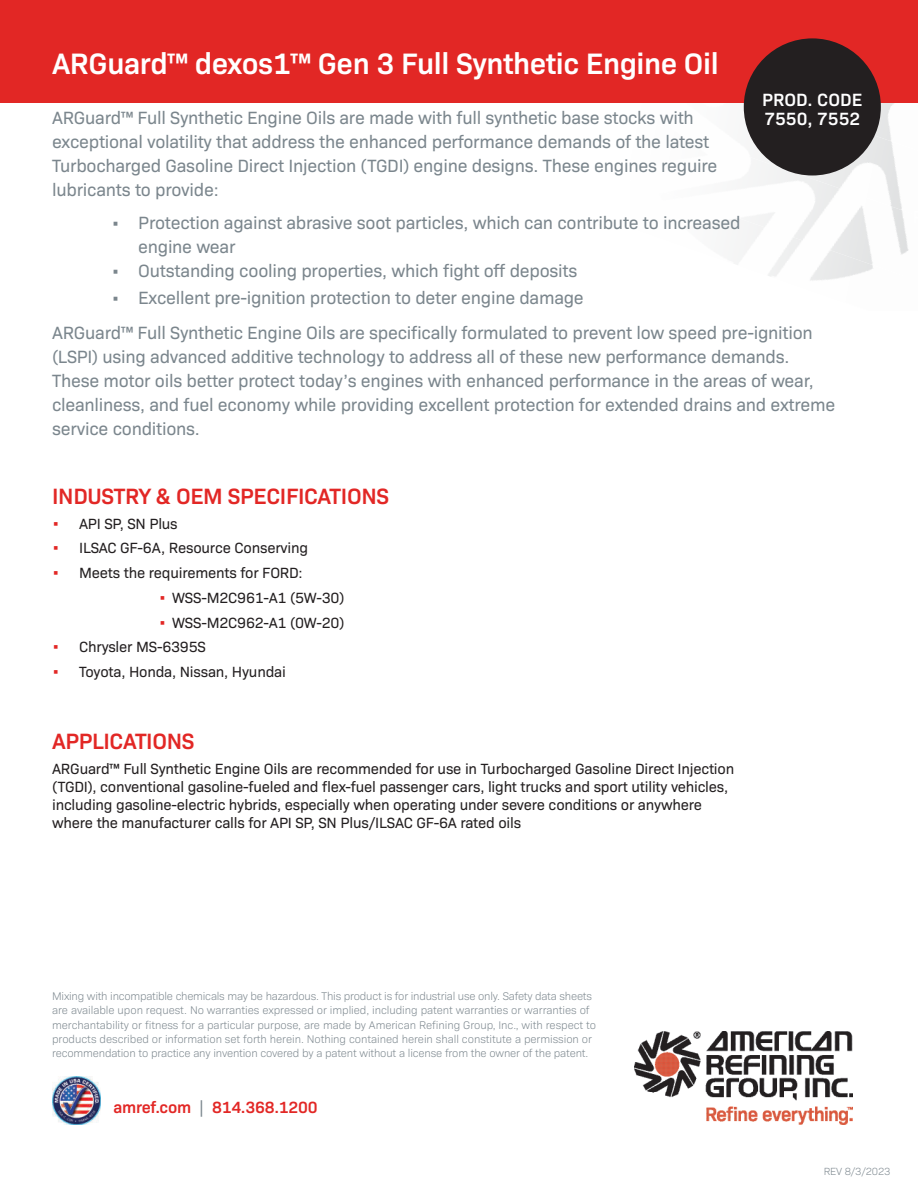
<style>
.page{position:relative;width:918px;height:1188px;background:#fff}
.page>*{position:absolute;margin:0;border:0;box-sizing:border-box;transform-origin:0 0}
.t1{font:600 30px "Bio Sans";letter-spacing:-.015em;color:#fff}
.t2{font:600 22.5px "Bio Sans";letter-spacing:-.015em;color:#e22725}
.t3{font:18px/24px "Bio Sans";letter-spacing:-.015em;color:#7b868d}
.t4{font:600 18px "Bio Sans";color:#fff}
.t5{font:600 16.5px "Bio Sans";letter-spacing:-.015em;color:#e22725}
.t6{font:15px/18px "Bio Sans";letter-spacing:-.015em;color:#231f20}
.t7{font:300 11.25px/14.2px "Bio Sans";letter-spacing:-.005em;color:#7b868d}
.t8{font:300 10.5px "Bio Sans";letter-spacing:-.015em;color:#7b868d}
.s1{font-weight:600;color:#e22725}
.s2{font-weight:400;color:#7b868d}
</style>
<div class="page">
<img style="left:635px;top:1031px;width:217px;height:94px">
<img style="left:630px;top:102px;width:288px;height:13px">
<img style="left:744px;top:115px;width:153px;height:65px">
<img style="left:736px;top:180px;width:173px;height:101px">
<img style="left:52px;top:1076px;width:49px;height:49px">
<div style="left:0;top:0;width:918px;height:102px;background:#e22725"></div>
<div style="left:744px;top:38px;width:137px;height:137px;background:#231f20;border-radius:50%"></div>
<h1 class="t1" style="left:52px;top:52px;width:668px">ARGuard™ dexos1™ Gen 3 Full Synthetic Engine Oil</h1>
<p class="t4" style="left:762px;top:92px;width:102px">PROD. CODE</p>
<p class="t3" style="left:52px;top:107px;width:643px">ARGuard™ Full Synthetic Engine Oils are made with full synthetic base stocks with</p>
<p class="t4" style="left:764px;top:112px;width:97px">7550, 7552</p>
<p class="t3" style="left:52px;top:131px;width:667px">exceptional volatility that address the enhanced performance demands of the latest<br>Turbocharged Gasoline Direct Injection (TGDI) engine designs. These engines reguire lubricants to provide:</p>
<p class="t3" style="left:138px;top:212px;width:604px;text-indent:-27px">• Protection against abrasive soot particles, which can contribute to increased engine wear</p>
<p class="t3" style="left:111px;top:260px;width:468px">• Outstanding cooling properties, which fight off deposits</p>
<p class="t3" style="left:52px;top:281px;width:762px;line-height:35.1px;text-indent:59px">• Excellent pre-ignition protection to deter engine damage<br>ARGuard™ Full Synthetic Engine Oils are specifically formulated to prevent low speed pre-ignition</p>
<p class="t3" style="left:52px;top:346px;width:785px">(LSPI) using advanced additive technology to address all of these new performance demands.<br>These motor oils better protect today’s engines with enhanced performance in the areas of wear, cleanliness, and fuel economy while providing excellent protection for extended drains and extreme service conditions.</p>
<p class="t2" style="left:52px;top:487px;width:339px">INDUSTRY &amp; OEM SPECIFICATIONS</p>
<p class="t6" style="left:52px;top:516px;width:127px"><span class="s1">•</span> API SP, SN Plus</p>
<p class="t6" style="left:52px;top:540px;width:258px"><span class="s1">•</span> ILSAC GF-6A, Resource Conserving</p>
<p class="t6" style="left:52px;top:565px;width:252px"><span class="s1">•</span> Meets the requirements for FORD:</p>
<p class="t6" style="left:159px;top:590px;width:187px"><span class="s1">•</span> WSS-M2C961-A1 (5W-30)</p>
<p class="t6" style="left:159px;top:615px;width:187px"><span class="s1">•</span> WSS-M2C962-A1 (0W-20)</p>
<p class="t6" style="left:52px;top:639px;width:155px"><span class="s1">•</span> Chrysler MS-6395S</p>
<p class="t6" style="left:52px;top:664px;width:235px"><span class="s1">•</span> Toyota, Honda, Nissan, Hyundai</p>
<p class="t2" style="left:52px;top:732px;width:144px">APPLICATIONS</p>
<p class="t6" style="left:52px;top:761px;width:684px">ARGuard™ Full Synthetic Engine Oils are recommended for use in Turbocharged Gasoline Direct Injection (TGDI), conventional gasoline-fueled and flex-fuel passenger cars, light trucks and sport utility vehicles, including gasoline-electric hybrids, especially when operating under severe conditions or anywhere where the manufacturer calls for API SP, SN Plus/ILSAC GF-6A rated oils</p>
<p class="t7" style="left:52px;top:990px;width:546px">Mixing with incompatible chemicals may be hazardous. This product is for industrial use only. Safety data sheets are available upon request. No warranties expressed or implied, including patent warranties or warranties of merchantability or fitness for a particular purpose, are made by American Refining Group, Inc., with respect to products described or information set forth herein. Nothing contained herein shall constitute a permission or recommendation to practice any invention covered by a patent without a license from the owner of the patent.</p>
<p class="t5" style="left:113px;top:1101px;width:206px">amref.com <span class="s2">|</span> 814.368.1200</p>
<p class="t8" style="left:824px;top:1168px;width:68px">REV 8/3/2023</p>
</div>
